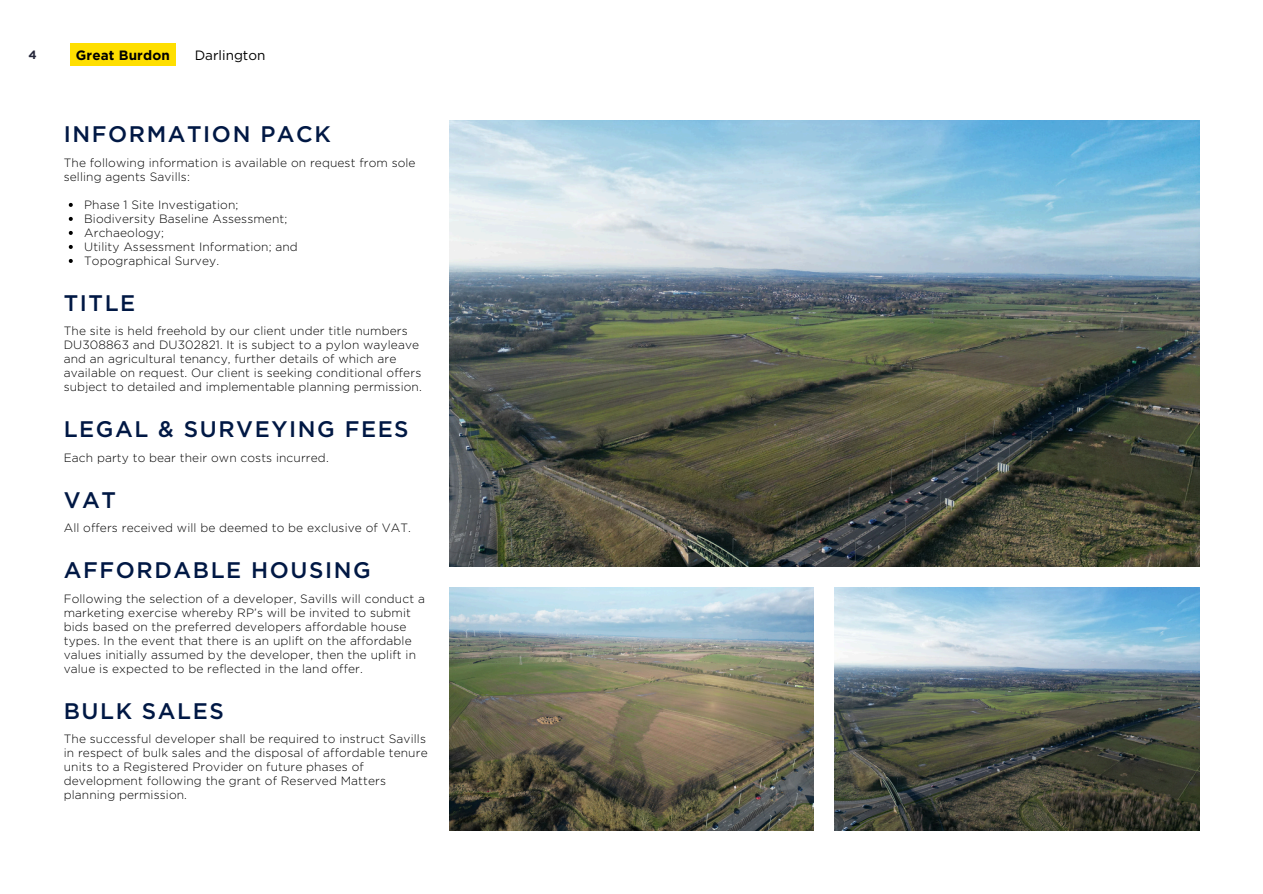
<style>
.page{position:relative;width:1263px;height:894px;background:#fff}
.page>*{position:absolute;margin:0;border:0;box-sizing:border-box;transform-origin:0 0}
.t1{font:500 22.5px "Gotham";letter-spacing:.07em;color:#001844}
.t2{font:700 13.5px "Gotham";letter-spacing:.01em;color:#000}
.t3{font:13.5px "Gotham";color:#000}
.t4{font:300 12px/14px "Gotham";letter-spacing:.01em;color:#000}
.t5{font:700 12px "Gotham";color:#25273a}
</style>
<div class="page">
<img style="left:449px;top:121px;width:751px;height:445px">
<img style="left:449px;top:587px;width:365px;height:243px">
<img style="left:835px;top:587px;width:364px;height:243px">
<div style="left:70px;top:44px;width:105px;height:22px;background:#ffdf00"></div>
<svg style="left:69px;top:203px;width:4px;height:4px"></svg>
<svg style="left:69px;top:217px;width:4px;height:4px"></svg>
<svg style="left:69px;top:231px;width:4px;height:4px"></svg>
<svg style="left:69px;top:245px;width:4px;height:4px"></svg>
<svg style="left:69px;top:259px;width:4px;height:4px"></svg>
<h2 class="t5" style="left:29px;top:47px;width:10px">4</h2>
<h3 class="t2" style="left:76px;top:47px;width:96px">Great Burdon</h3>
<h1 class="t3" style="left:195px;top:47px;width:72px">Darlington</h1>
<p class="t1" style="left:64px;top:120px;width:269px">INFORMATION PACK</p>
<p class="t4" style="left:64px;top:155px;width:353px">The following information is available on request from sole selling agents Savills:</p>
<p class="t4" style="left:84px;top:197px;width:156px">Phase 1 Site Investigation;</p>
<p class="t4" style="left:84px;top:211px;width:205px">Biodiversity Baseline Assessment;</p>
<p class="t4" style="left:84px;top:225px;width:81px">Archaeology;</p>
<p class="t4" style="left:84px;top:239px;width:215px">Utility Assessment Information; and</p>
<h1 class="t4" style="left:84px;top:253px;width:136px">Topographical Survey.</h1>
<p class="t1" style="left:64px;top:289px;width:73px">TITLE</p>
<h1 class="t4" style="left:64px;top:324px;width:359px">The site is held freehold by our client under title numbers DU308863 and DU302821. It is subject to a pylon wayleave and an agricultural tenancy, further details of which are available on request. Our client is seeking conditional offers subject to detailed and implementable planning permission.</h1>
<p class="t1" style="left:64px;top:415px;width:346px">LEGAL &amp; SURVEYING FEES</p>
<h1 class="t4" style="left:64px;top:450px;width:266px">Each party to bear their own costs incurred.</h1>
<p class="t1" style="left:64px;top:486px;width:54px">VAT</p>
<h1 class="t4" style="left:64px;top:520px;width:349px">All offers received will be deemed to be exclusive of VAT.</h1>
<p class="t1" style="left:64px;top:556px;width:309px">AFFORDABLE HOUSING</p>
<h1 class="t4" style="left:64px;top:591px;width:363px">Following the selection of a developer, Savills will conduct a marketing exercise whereby RP’s will be invited to submit bids based on the preferred developers affordable house types. In the event that there is an uplift on the affordable values initially assumed by the developer, then the uplift in value is expected to be reflected in the land offer.</h1>
<p class="t1" style="left:64px;top:696px;width:161px">BULK SALES</p>
<p class="t4" style="left:64px;top:731px;width:365px">The successful developer shall be required to instruct Savills in respect of bulk sales and the disposal of affordable tenure units to a Registered Provider on future phases of development following the grant of Reserved Matters planning permission.</p>
</div>
